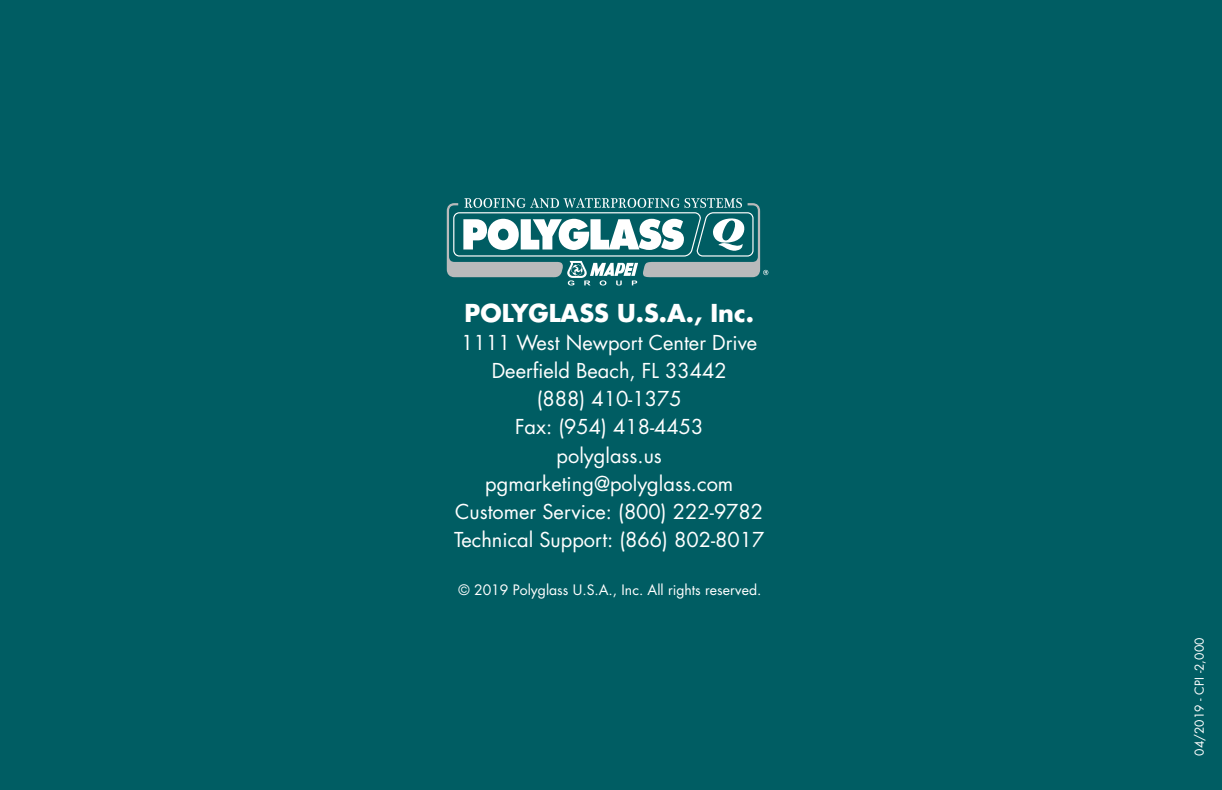
<style>
.page{position:relative;width:1222px;height:790px;background:#005d63}
.page>*{position:absolute;margin:0;border:0;box-sizing:border-box;transform-origin:0 0}
.t1{font:700 24px "Futura Std";color:#fff}
.t2{font:20px/28px "Futura Std";color:#fff;text-align:center}
.t3{font:14px "Futura Std";color:#fff}
.t4{font:12px "Futura Std";color:#fff}
</style>
<div class="page">
<svg style="left:447px;top:198px;width:321px;height:87px"></svg>
<p class="t1" style="left:464px;top:297px;width:291px">POLYGLASS U.S.A., Inc.</p>
<p class="t2" style="left:454px;top:329px;width:312px">1111 West Newport Center Drive<br>Deerfield Beach, FL 33442<br>(888) 410-1375<br>Fax: (954) 418-4453<br>polyglass.us pgmarketing@polyglass.com<br>Customer Service: (800) 222-9782<br>Technical Support: (866) 802-8017</p>
<p class="t3" style="left:458px;top:581px;width:304px">© 2019 Polyglass U.S.A., Inc. All rights reserved.</p>
<p class="t4" style="left:1191px;top:755px;width:120px;rotate:-90deg">04/2019 - CPI -2,000</p>
</div>
